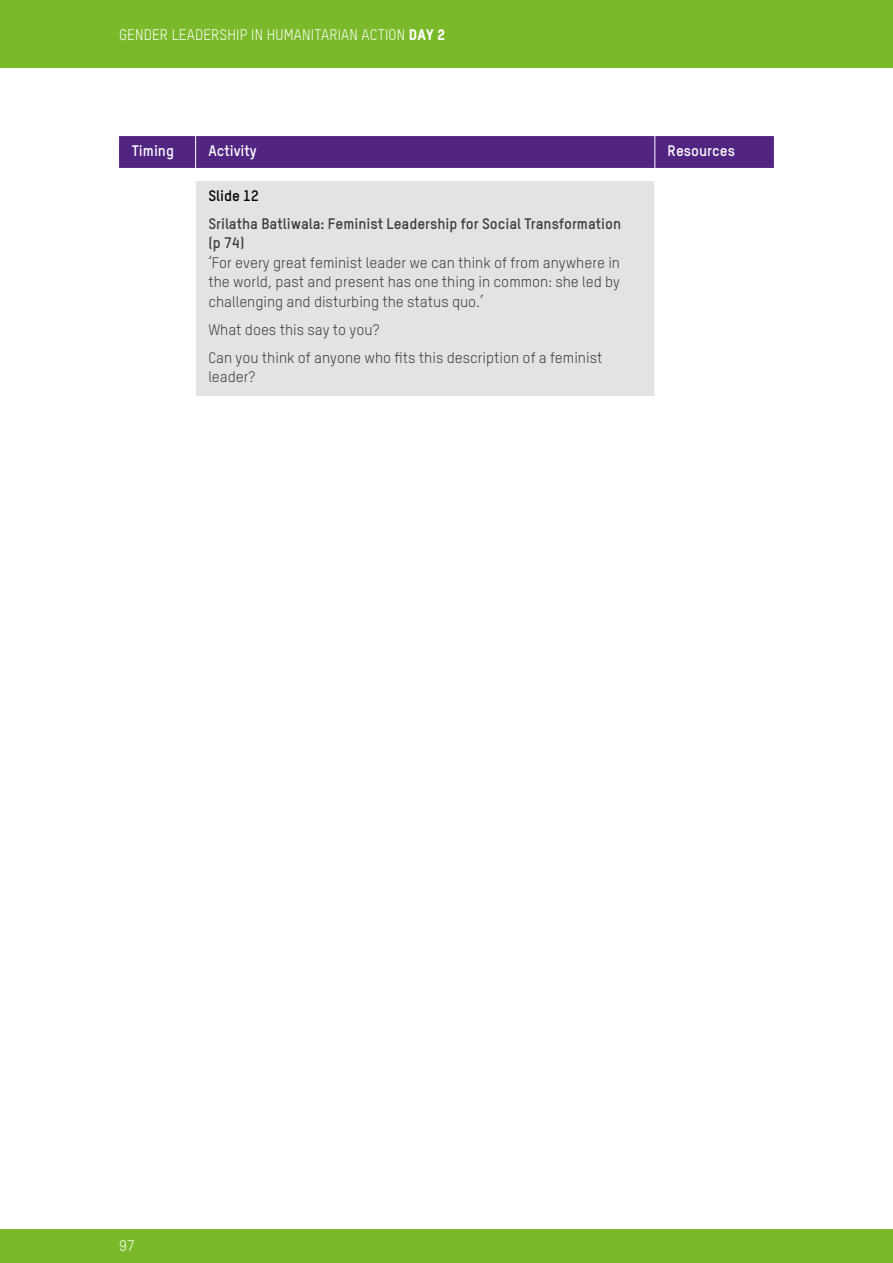
<style>
.page{position:relative;width:893px;height:1263px;background:#fff}
.page>*{position:absolute;margin:0;border:0;box-sizing:border-box;transform-origin:0 0}
.t1{font:15px/19.5px "Oxfam TSTARPRO";color:#3c3c3b;text-align:justify}
.t2{font:700 15px/19.5px "Oxfam TSTARPRO";color:#3c3c3b}
.t3{font:15px "Oxfam TSTARPRO";letter-spacing:.01em;color:#fff}
.t4{font:700 15px "Oxfam TSTARPRO";color:#fff}
.t5{font:700 15px "Oxfam TSTARPRO";color:#000}
.s1{font-family:"Oxfam TSTARPRO Headline"}
</style>
<div class="page">
<div style="left:0;top:1229px;width:893px;height:34px;background:#7ab929"></div>
<div style="left:0;top:0;width:893px;height:68px;background:#7ab929"></div>
<div style="left:196px;top:181px;width:459px;height:215px;background:#e3e3e3"></div>
<svg style="left:119px;top:136px;width:655px;height:32px;background:#532684"></svg>
<hr style="left:654px;top:181px;width:1px;height:215px;background:#fff">
<p class="t3" style="left:119px;top:26px;width:328px">GENDER LEADERSHIP IN HUMANITARIAN ACTION <span class="s1">DAY 2</span></p>
<p class="t4" style="left:132px;top:141px;width:44px">Timing</p>
<p class="t4" style="left:208px;top:141px;width:50px">Activity</p>
<p class="t4" style="left:668px;top:141px;width:69px">Resources</p>
<p class="t5" style="left:208px;top:186px;width:52px">Slide 12</p>
<p class="t2" style="left:208px;top:213px;width:414px">Srilatha Batliwala: Feminist Leadership for Social Transformation (p 74)</p>
<p class="t1" style="left:208px;top:253px;width:413px">‘For every great feminist leader we can think of from anywhere in the world, past and present has one thing in common: she led by challenging and disturbing the status quo.’</p>
<p class="t1" style="left:208px;top:315px;width:396px;line-height:28px">What does this say to you?<br>Can you think of anyone who fits this description of a feminist</p>
<p class="t1" style="left:208px;top:367px;width:48px">leader?</p>
<p class="t3" style="left:119px;top:1237px;width:17px">97</p>
</div>
